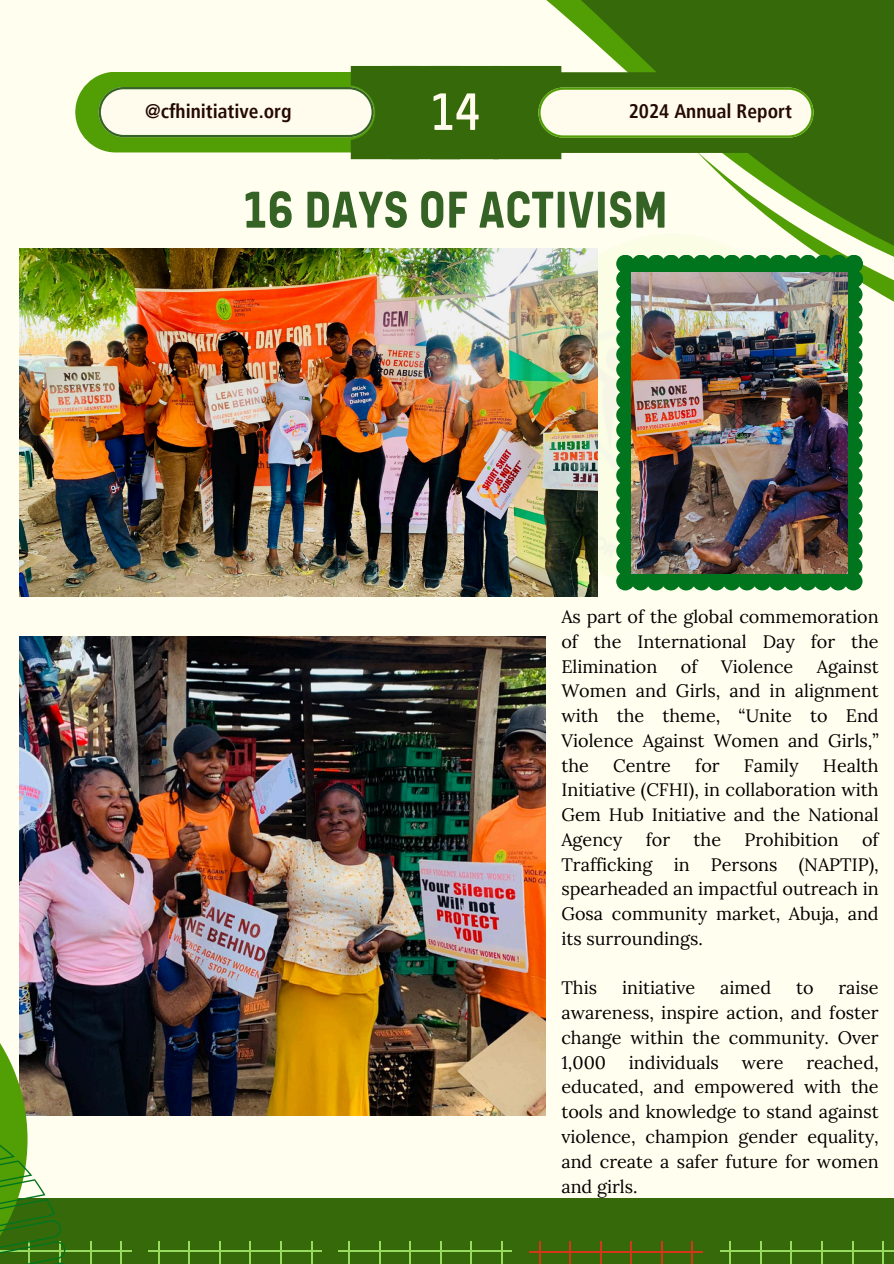
<style>
.page{position:relative;width:894px;height:1264px;background:#fff}
.page>*{position:absolute;margin:0;border:0;box-sizing:border-box;transform-origin:0 0}
.t1{font:60px "Kelpt A1";color:#fffced}
.t2{font:700 59.1px "Kelpt A1";color:#356325}
.t3{font:700 condensed 19.5px "Frutiger LT Pro";color:#240a00}
.t4{font:18px/24.8px "Lora";color:#000;text-align:justify}
</style>
<div class="page">
<div style="left:0;top:0;width:893px;height:1263px;background:#fffeef"></div>
<img style="left:20px;top:636px;width:525px;height:479px">
<div style="left:0;top:1198px;width:893px;height:65px;background:#36690a"></div>
<hr style="left:348px;top:1241px;width:2px;height:22px;background:#98db5e">
<hr style="left:378px;top:1241px;width:2px;height:22px;background:#98db5e">
<hr style="left:409px;top:1241px;width:2px;height:22px;background:#98db5e">
<svg style="left:440px;top:1241px;width:1px;height:22px"></svg>
<hr style="left:470px;top:1241px;width:2px;height:22px;background:#98db5e">
<svg style="left:501px;top:1241px;width:1px;height:22px"></svg>
<hr style="left:338px;top:1250px;width:174px;height:2px;background:#98db5e">
<hr style="left:538px;top:1241px;width:2px;height:22px;background:#d43618">
<hr style="left:569px;top:1241px;width:2px;height:22px;background:#d43618">
<hr style="left:599px;top:1241px;width:2px;height:22px;background:#d43618">
<hr style="left:630px;top:1241px;width:2px;height:22px;background:#d43618">
<hr style="left:660px;top:1241px;width:2px;height:22px;background:#d43618">
<hr style="left:691px;top:1241px;width:2px;height:22px;background:#d43618">
<hr style="left:529px;top:1250px;width:173px;height:2px;background:#d43618">
<svg style="left:729px;top:1241px;width:1px;height:22px"></svg>
<hr style="left:759px;top:1241px;width:2px;height:22px;background:#98db5e">
<hr style="left:790px;top:1241px;width:2px;height:22px;background:#98db5e">
<hr style="left:820px;top:1241px;width:2px;height:22px;background:#98db5e">
<hr style="left:851px;top:1241px;width:2px;height:22px;background:#98db5e">
<svg style="left:882px;top:1241px;width:1px;height:22px"></svg>
<hr style="left:719px;top:1250px;width:174px;height:2px;background:#98db5e">
<svg style="left:158px;top:1241px;width:1px;height:22px"></svg>
<hr style="left:188px;top:1241px;width:2px;height:22px;background:#98db5e">
<svg style="left:219px;top:1241px;width:1px;height:22px"></svg>
<hr style="left:249px;top:1241px;width:2px;height:22px;background:#98db5e">
<hr style="left:280px;top:1241px;width:2px;height:22px;background:#98db5e">
<hr style="left:310px;top:1241px;width:2px;height:22px;background:#98db5e">
<hr style="left:148px;top:1250px;width:174px;height:2px;background:#98db5e">
<svg style="left:90px;top:1241px;width:1px;height:22px"></svg>
<hr style="left:120px;top:1241px;width:2px;height:22px;background:#98db5e">
<hr style="left:0;top:1250px;width:132px;height:2px;background:#98db5e">
<img style="left:0;top:956px;width:70px;height:307px">
<img style="left:20px;top:248px;width:577px;height:348px">
<img style="left:52px;top:248px;width:463px;height:102px">
<img style="left:58px;top:0;width:835px;height:336px">
<svg style="left:58px;top:0;width:348px;height:51px"></svg>
<svg style="left:667px;top:150px;width:226px;height:223px"></svg>
<div style="left:75px;top:72px;width:321px;height:80px;background:#529e05;border-radius:40px"></div>
<div style="left:515px;top:72px;width:321px;height:81px;background:#36690a;border-radius:40px"></div>
<svg style="left:99px;top:66px;width:713px;height:93px"></svg>
<img style="left:515px;top:233px;width:314px;height:358px">
<svg style="left:616px;top:255px;width:246px;height:335px;background:#137e2c"></svg>
<img style="left:631px;top:272px;width:216px;height:301px">
<p class="t3" style="left:145px;top:99px;width:148px">@cfhinitiative.org</p>
<p class="t1" style="left:431px;top:66px;width:50px">14</p>
<h2 class="t3" style="left:628px;top:99px;width:165px">2024 Annual Report</h2>
<h1 class="t2" style="left:244px;top:164px;width:425px">16 DAYS OF ACTIVISM</h1>
<p class="t4" style="left:561px;top:604px;width:319px">As part of the global commemoration of the International Day for the Elimination</p>
<p class="t4" style="left:680px;top:653px;width:18px">of</p>
<p class="t4" style="left:720px;top:653px;width:74px">Violence</p>
<p class="t4" style="left:561px;top:653px;width:319px;text-indent:255px">Against Women and Girls, and in alignment with the theme, “Unite to End Violence Against Women and Girls,” the</p>
<p class="t4" style="left:613px;top:752px;width:59px">Centre</p>
<p class="t4" style="left:695px;top:752px;width:26px">for</p>
<p class="t4" style="left:743px;top:752px;width:56px">Family</p>
<p class="t4" style="left:561px;top:752px;width:319px;text-indent:261px">Health Initiative (CFHI), in collaboration with Gem Hub Initiative and the National Agency</p>
<p class="t4" style="left:561px;top:826px;width:319px;text-indent:300px">of Trafficking in Persons (NAPTIP), spearheaded an impactful outreach in Gosa community market, Abuja, and its surroundings.</p>
<h2 class="t4" style="left:561px;top:975px;width:37px">This</h2>
<h2 class="t4" style="left:621px;top:975px;width:75px">initiative</h2>
<h2 class="t4" style="left:720px;top:975px;width:52px">aimed</h2>
<h2 class="t4" style="left:795px;top:975px;width:19px">to</h2>
<p class="t4" style="left:645px;top:826px;width:26px">for</p>
<p class="t4" style="left:693px;top:826px;width:29px">the</p>
<p class="t4" style="left:744px;top:826px;width:96px">Prohibition</p>
<h2 class="t4" style="left:561px;top:975px;width:319px;text-indent:277px">raise awareness, inspire action, and foster change within the community. Over 1,000</h2>
<h2 class="t4" style="left:561px;top:1049px;width:319px;text-indent:245px">reached, educated, and empowered with the tools and knowledge to stand against violence, champion gender equality, and create a safer future for women and girls.</h2>
<h2 class="t4" style="left:628px;top:1049px;width:91px">individuals</h2>
<h2 class="t4" style="left:741px;top:1049px;width:43px">were</h2>
</div>
